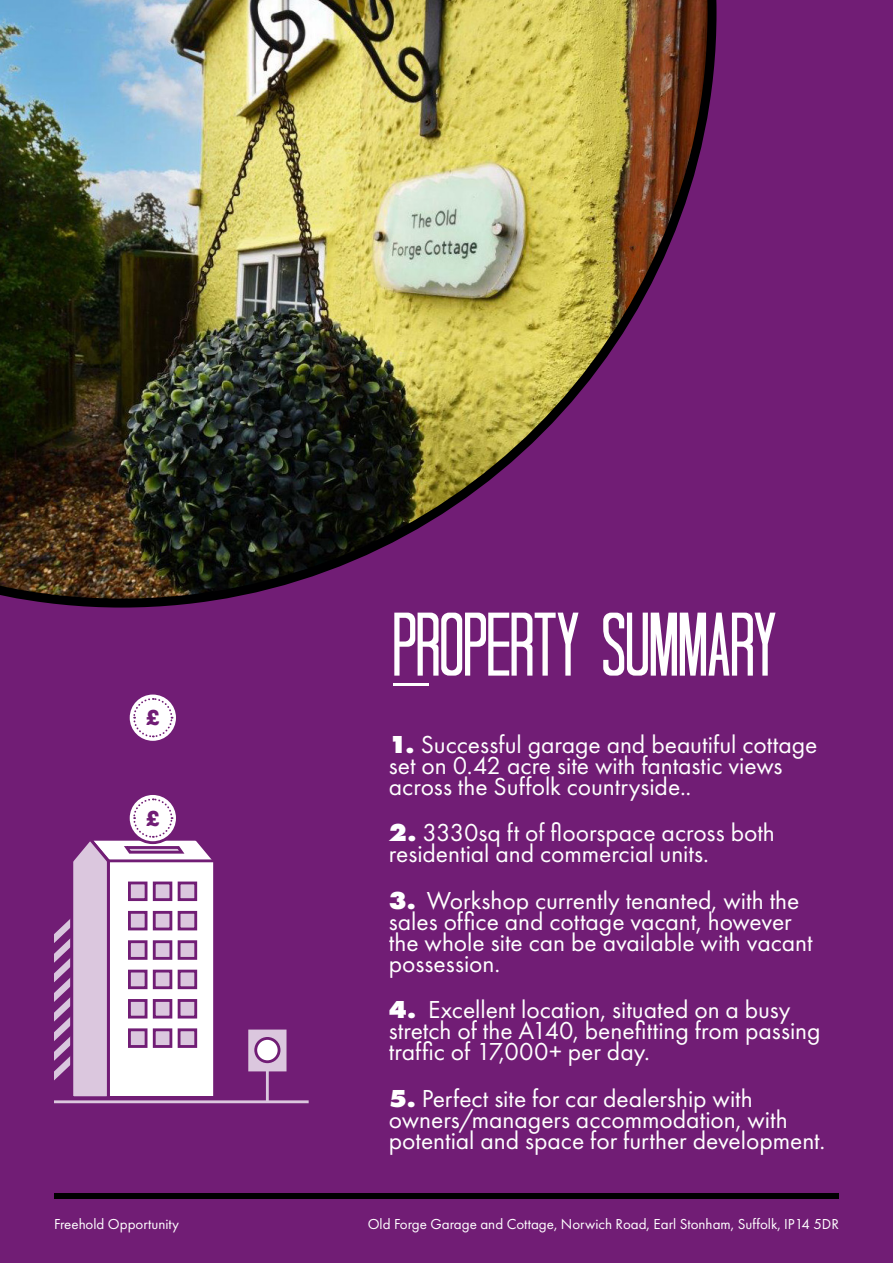
<style>
.page{position:relative;width:893px;height:1263px;background:#711d75}
.page>*{position:absolute;margin:0;border:0;box-sizing:border-box;transform-origin:0 0}
.t1{font:condensed 90px "Tall Dark And Handsome";letter-spacing:.005em;color:#fff}
.t2{font:25.5px/21px "Futura PT";color:#fff}
.t3{font:800 22.5px "Futura PT";color:#701c75}
.t4{font:15px "Futura PT";color:#fff}
.s1{font-weight:800}
</style>
<div class="page">
<div style="left:54px;top:1193px;width:785px;height:6px;background:#000001"></div>
<img style="left:0;top:0;width:716px;height:607px">
<hr style="left:393px;top:683px;width:35px;height:3px;background:#fff">
<div style="left:248px;top:1029px;width:38px;height:42px;background:#dbc7de;border:3px solid #dbc7de"></div>
<hr style="left:266px;top:1070px;width:3px;height:32px;background:#dbc7de">
<div style="left:256px;top:1038px;width:23px;height:24px;background:#fff;border-radius:50%"></div>
<div style="left:254px;top:1037px;width:26px;height:26px;border:3px solid #711d75;border-radius:50%"></div>
<hr style="left:54px;top:1100px;width:255px;height:3px;background:#dbc7de">
<svg style="left:128px;top:693px;width:49px;height:49px"></svg>
<div style="left:127px;top:692px;width:52px;height:52px;border:3px solid #711d75;border-radius:50%"></div>
<svg style="left:132px;top:697px;width:42px;height:41px;background:#e9dce9"></svg>
<div style="left:127px;top:792px;width:52px;height:52px;border:3px solid #711d75;border-radius:50%"></div>
<svg style="left:54px;top:797px;width:160px;height:300px"></svg>
<p class="t3" style="left:145px;top:703px;width:17px">£</p>
<p class="t3" style="left:145px;top:804px;width:17px">£</p>
<p class="t1" style="left:393px;top:592px;width:385px">PROPERTY SUMMARY</p>
<p class="t2" style="left:389px;top:733px;width:430px"><span class="s1">1.</span> Successful garage and beautiful cottage set on 0.42 acre site with fantastic views across the Suffolk countryside..</p>
<p class="t2" style="left:389px;top:822px;width:388px"><span class="s1">2.</span> 3330sq ft of floorspace across both residential and commercial units.</p>
<p class="t2" style="left:389px;top:890px;width:425px"><span class="s1">3.</span> Workshop currently tenanted, with the sales office and cottage vacant, however the whole site can be available with vacant possession.</p>
<p class="t2" style="left:389px;top:999px;width:433px"><span class="s1">4.</span> Excellent location, situated on a busy stretch of the A140, benefitting from passing traffic of 17,000+ per day.</p>
<p class="t2" style="left:389px;top:1088px;width:438px"><span class="s1">5.</span> Perfect site for car dealership with owners/managers accommodation, with potential and space for further development.</p>
<p class="t4" style="left:54px;top:1215px;width:127px">Freehold Opportunity</p>
<p class="t4" style="left:368px;top:1215px;width:473px">Old Forge Garage and Cottage, Norwich Road, Earl Stonham, Suffolk, IP14 5DR</p>
</div>
